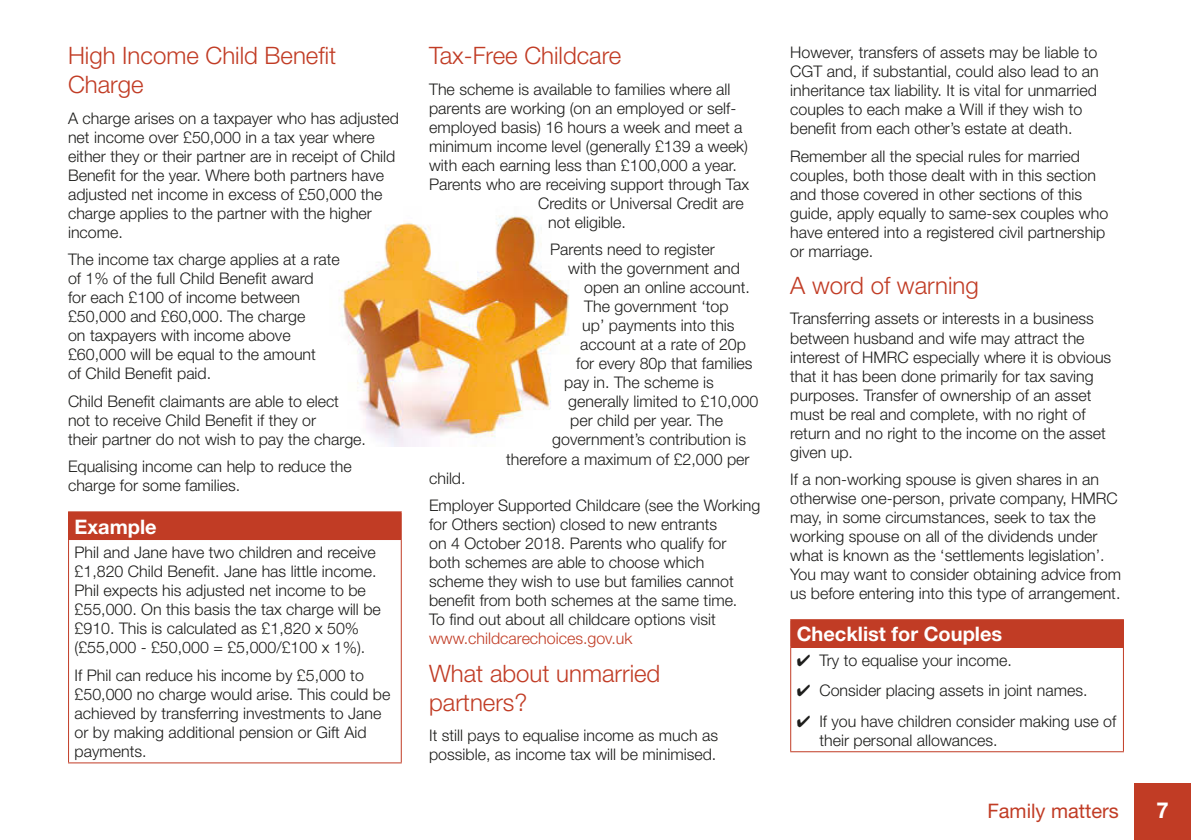
<style>
.page{position:relative;width:1191px;height:840px;background:#fff}
.page>*{position:absolute;margin:0;border:0;box-sizing:border-box;transform-origin:0 0}
.t1{font:300 24px/28.8px "Helvetica Neue";color:#c13c25}
.t2{font:700 22px "Helvetica Neue";color:#fff}
.t3{font:700 20px "Helvetica Neue";color:#fff}
.t4{font:20px "Helvetica Neue";color:#c13c25}
.t5{font:300 16px/19px "Helvetica Neue";color:#1d1d1b}
.t6{font:300 16px "Helvetica Neue";color:#c13c25}
</style>
<div class="page">
<div style="left:1134px;top:782px;width:57px;height:57px;background:#c13c25"></div>
<img style="left:339px;top:215px;width:231px;height:231px">
<div style="left:69px;top:511px;width:332px;height:28px;background:#c13c25"></div>
<hr style="left:68px;top:511px;width:334px;height:1px;background:#c13c25">
<svg style="left:68px;top:512px;width:1px;height:26px"></svg>
<svg style="left:401px;top:512px;width:1px;height:26px"></svg>
<hr style="left:68px;top:538px;width:334px;height:1px;background:#c13c25">
<hr style="left:68px;top:539px;width:1px;height:223px;background:#c13c25">
<hr style="left:401px;top:539px;width:1px;height:223px;background:#c13c25">
<hr style="left:68px;top:762px;width:334px;height:1px;background:#c13c25">
<div style="left:790px;top:619px;width:333px;height:28px;background:#c13c25"></div>
<hr style="left:790px;top:618px;width:334px;height:1px;background:#c13c25">
<svg style="left:790px;top:619px;width:1px;height:27px"></svg>
<svg style="left:1123px;top:619px;width:1px;height:27px"></svg>
<hr style="left:790px;top:646px;width:334px;height:1px;background:#c13c25">
<hr style="left:790px;top:647px;width:1px;height:103px;background:#c13c25">
<hr style="left:1123px;top:647px;width:1px;height:103px;background:#c13c25">
<hr style="left:790px;top:750px;width:334px;height:1px;background:#c13c25">
<h1 class="t1" style="left:68px;top:41px;width:270px">High Income Child Benefit<br>Charge</h1>
<p class="t5" style="left:68px;top:108px;width:332px">A charge arises on a taxpayer who has adjusted net income over £50,000 in a tax year where either they or their partner are in receipt of Child Benefit for the year. Where both partners have adjusted net income in excess of £50,000 the charge applies to the partner with the higher income.</p>
<p class="t5" style="left:68px;top:249px;width:273px">The income tax charge applies at a rate of 1% of the full Child Benefit award<br>for each £100 of income between £50,000 and £60,000. The charge<br>on taxpayers with income above £60,000 will be equal to the amount<br>of Child Benefit paid.</p>
<p class="t5" style="left:68px;top:391px;width:299px">Child Benefit claimants are able to elect<br>not to receive Child Benefit if they or<br>their partner do not wish to pay the charge.</p>
<p class="t5" style="left:68px;top:456px;width:285px">Equalising income can help to reduce the charge for some families.</p>
<p class="t3" style="left:75px;top:513px;width:84px">Example</p>
<p class="t5" style="left:75px;top:542px;width:308px">Phil and Jane have two children and receive £1,820 Child Benefit. Jane has little income.<br>Phil expects his adjusted net income to be £55,000. On this basis the tax charge will be £910. This is calculated as £1,820 x 50% (£55,000 - £50,000 = £5,000/£100 x 1%).</p>
<p class="t5" style="left:75px;top:664px;width:317px">If Phil can reduce his income by £5,000 to £50,000 no charge would arise. This could be achieved by transferring investments to Jane or by making additional pension or Gift Aid payments.</p>
<h1 class="t1" style="left:429px;top:41px;width:194px">Tax-Free Childcare</h1>
<p class="t5" style="left:429px;top:79px;width:303px">The scheme is available to families where all</p>
<p class="t5" style="left:429px;top:98px;width:309px">parents are working (on an employed or self-</p>
<p class="t5" style="left:429px;top:117px;width:315px">employed basis) 16 hours a week and meet a</p>
<p class="t5" style="left:429px;top:136px;width:320px">minimum income level (generally £139 a week)</p>
<p class="t5" style="left:429px;top:155px;width:309px">with each earning less than £100,000 a year.</p>
<p class="t5" style="left:429px;top:174px;width:321px">Parents who are receiving support through Tax</p>
<p class="t5" style="left:538px;top:193px;width:207px">Credits or Universal Credit are</p>
<p class="t5" style="left:548px;top:212px;width:79px">not eligible.</p>
<p class="t5" style="left:550px;top:240px;width:166px">Parents need to register</p>
<p class="t5" style="left:568px;top:259px;width:173px">with the government and</p>
<p class="t5" style="left:584px;top:278px;width:167px">open an online account.</p>
<p class="t5" style="left:584px;top:297px;width:146px">The government ‘top</p>
<p class="t5" style="left:582px;top:315px;width:154px">up’ payments into this</p>
<p class="t5" style="left:580px;top:334px;width:167px">account at a rate of 20p</p>
<p class="t5" style="left:576px;top:353px;width:178px">for every 80p that families</p>
<p class="t5" style="left:564px;top:372px;width:151px">pay in. The scheme is</p>
<p class="t5" style="left:568px;top:391px;width:191px">generally limited to £10,000</p>
<p class="t5" style="left:570px;top:410px;width:154px">per child per year. The</p>
<p class="t5" style="left:552px;top:429px;width:195px">government’s contribution is</p>
<p class="t5" style="left:506px;top:448px;width:245px">therefore a maximum of £2,000 per</p>
<p class="t5" style="left:429px;top:463px;width:333px;line-height:27.6px">child.<br>Employer Supported Childcare (see the Working</p>
<p class="t5" style="left:429px;top:514px;width:310px">for Others section) closed to new entrants on 4 October 2018. Parents who qualify for both schemes are able to choose which scheme they wish to use but families cannot benefit from both schemes at the same time.<br>To find out about all childcare options visit</p>
<p class="t6" style="left:429px;top:628px;width:205px">www.childcarechoices.gov.uk</p>
<h1 class="t1" style="left:429px;top:657px;width:233px">What about unmarried partners?</h1>
<p class="t5" style="left:429px;top:725px;width:290px">It still pays to equalise income as much as possible, as income tax will be minimised.</p>
<p class="t5" style="left:790px;top:42px;width:310px">However, transfers of assets may be liable to CGT and, if substantial, could also lead to an inheritance tax liability. It is vital for unmarried couples to each make a Will if they wish to benefit from each other’s estate at death.</p>
<p class="t5" style="left:790px;top:146px;width:319px">Remember all the special rules for married couples, both those dealt with in this section and those covered in other sections of this guide, apply equally to same-sex couples who have entered into a registered civil partnership or marriage.</p>
<h1 class="t1" style="left:790px;top:270px;width:190px">A word of warning</h1>
<p class="t5" style="left:790px;top:309px;width:322px">Transferring assets or interests in a business between husband and wife may attract the interest of HMRC especially where it is obvious that it has been done primarily for tax saving purposes. Transfer of ownership of an asset must be real and complete, with no right of return and no right to the income on the asset given up.</p>
<p class="t5" style="left:790px;top:469px;width:332px">If a non-working spouse is given shares in an otherwise one-person, private company, HMRC may, in some circumstances, seek to tax the working spouse on all of the dividends under what is known as the ‘settlements legislation’.<br>You may want to consider obtaining advice from us before entering into this type of arrangement.</p>
<p class="t3" style="left:796px;top:621px;width:207px">Checklist for Couples</p>
<p class="t5" style="left:796px;top:650px;width:217px">✔ Try to equalise your income.</p>
<p class="t5" style="left:796px;top:680px;width:292px">✔ Consider placing assets in joint names.</p>
<p class="t5" style="left:819px;top:710px;width:298px;text-indent:-23px">✔ If you have children consider making use of their personal allowances.</p>
<p class="t4" style="left:987px;top:798px;width:133px">Family matters</p>
<h2 class="t2" style="left:1156px;top:796px;width:14px">7</h2>
</div>
